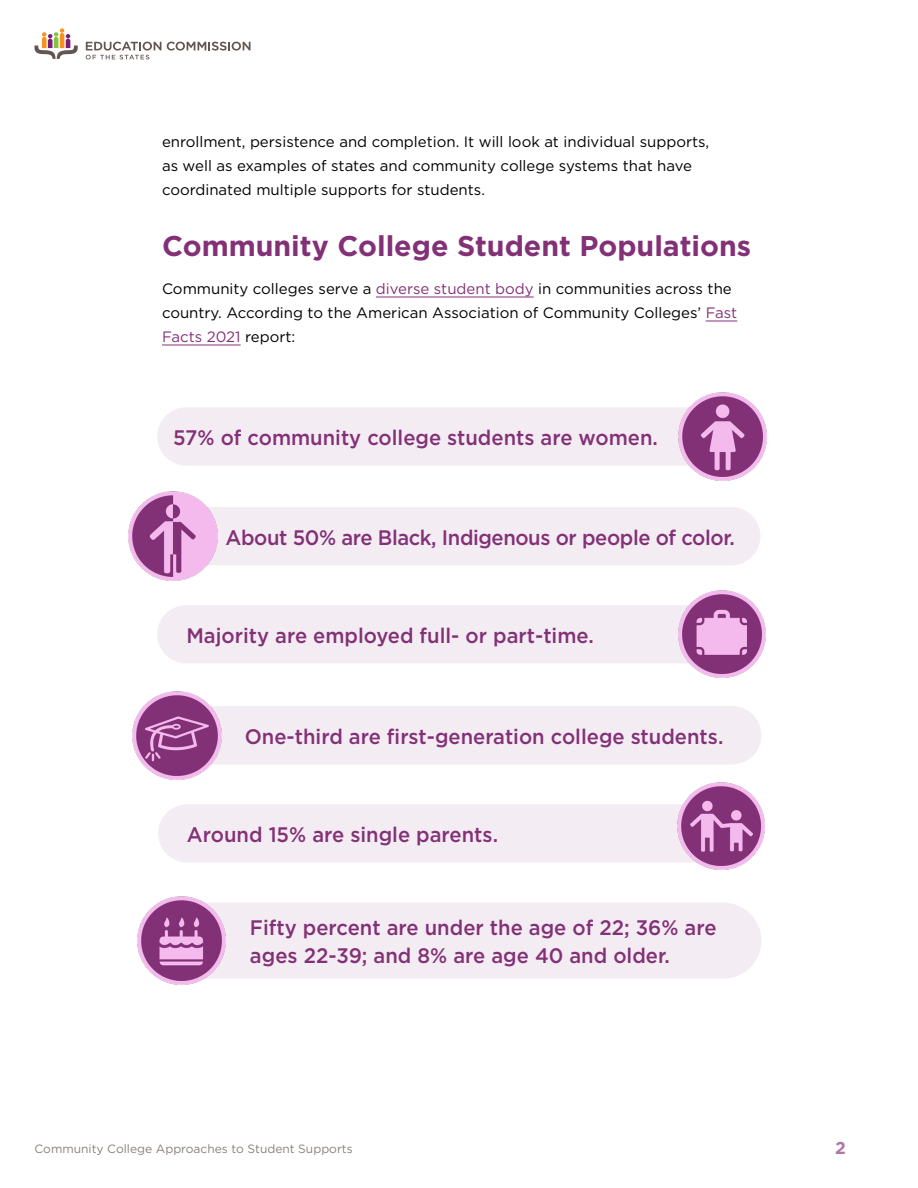
<style>
.page{position:relative;width:918px;height:1188px;background:#fff}
.page>*{position:absolute;margin:0;border:0;box-sizing:border-box;transform-origin:0 0}
.t1{font:700 28.5px "Gotham";color:#833177}
.t2{font:500 21px/28.5px "Gotham";color:#833177;scale:.96 1}
.t3{font:500 21px "Gotham";letter-spacing:-.02em;color:#833177;scale:.96 1}
.t4{font:700 17.25px "Gotham";color:#ae79a7}
.t5{font:15px/24px "Gotham";color:#000}
.t6{font:12px "Gotham";color:#8a807b}
.s1{color:#833177}
</style>
<div class="page">
<svg style="left:35px;top:28px;width:43px;height:31px"></svg>
<svg style="left:167px;top:42px;width:84px;height:9px"></svg>
<svg style="left:86px;top:42px;width:75px;height:17px"></svg>
<hr style="left:376px;top:297px;width:158px;height:1px;background:#833177">
<hr style="left:706px;top:321px;width:31px;height:1px;background:#833177">
<hr style="left:162px;top:345px;width:79px;height:1px;background:#833177">
<div style="left:158px;top:903px;width:603px;height:76px;background:#f4ecf3;border-radius:38px"></div>
<img style="left:137px;top:897px;width:88px;height:88px">
<div style="left:157px;top:605px;width:603px;height:58px;background:#f4ecf3;border-radius:29px"></div>
<img style="left:679px;top:591px;width:87px;height:87px">
<div style="left:158px;top:804px;width:603px;height:59px;background:#f4ecf3;border-radius:29px"></div>
<img style="left:678px;top:782px;width:87px;height:88px">
<div style="left:157px;top:407px;width:603px;height:59px;background:#f4ecf3;border-radius:29px"></div>
<img style="left:678px;top:392px;width:88px;height:88px">
<div style="left:158px;top:706px;width:603px;height:58px;background:#f4ecf3;border-radius:29px"></div>
<img style="left:133px;top:691px;width:88px;height:88px">
<div style="left:157px;top:507px;width:603px;height:58px;background:#f4ecf3;border-radius:29px"></div>
<img style="left:129px;top:492px;width:88px;height:88px">
<p class="t5" style="left:162px;top:129px;width:549px">enrollment, persistence and completion. It will look at individual supports, as well as examples of states and community college systems that have coordinated multiple supports for students.</p>
<h1 class="t1" style="left:162px;top:228px;width:591px">Community College Student Populations</h1>
<p class="t5" style="left:162px;top:276px;width:577px">Community colleges serve a <span class="s1">diverse student body</span> in communities across the country. According to the American Association of Community Colleges’ <span class="s1">Fast<br>Facts 2021</span> report:</p>
<h2 class="t2" style="left:173px;top:423px;width:506px">57% of community college students are women.</h2>
<h2 class="t3" style="left:226px;top:523px;width:532px">About 50% are Black, Indigenous or people of color.</h2>
<h2 class="t2" style="left:186px;top:621px;width:426px">Majority are employed full- or part-time.</h2>
<h2 class="t2" style="left:245px;top:722px;width:500px">One-third are first-generation college students.</h2>
<h2 class="t2" style="left:187px;top:820px;width:326px">Around 15% are single parents.</h2>
<h2 class="t2" style="left:250px;top:913px;width:488px">Fifty percent are under the age of 22; 36% are ages 22-39; and 8% are age 40 and older.</h2>
<p class="t6" style="left:34px;top:1141px;width:320px">Community College Approaches to Student Supports</p>
<p class="t4" style="left:835px;top:1136px;width:12px">2</p>
</div>
